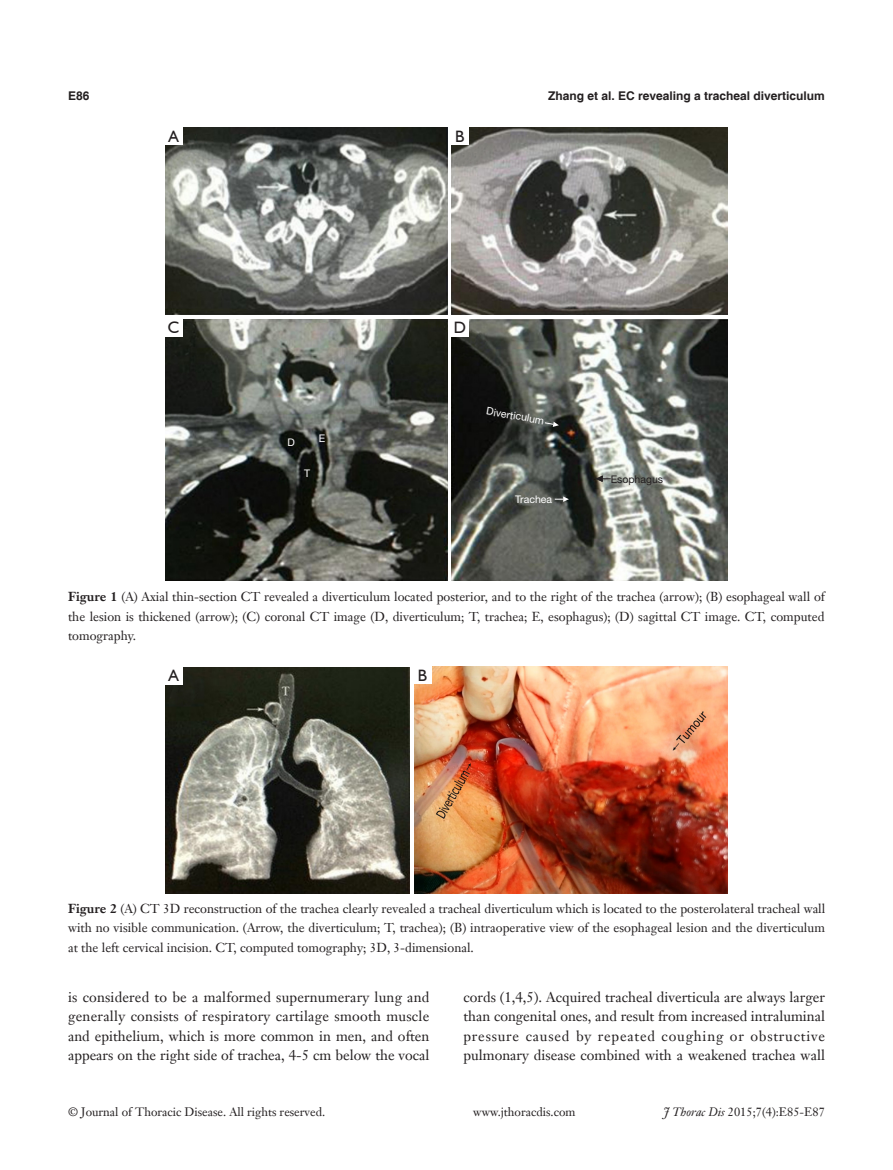
<style>
.page{position:relative;width:893px;height:1170px;background:#fff}
.page>*{position:absolute;margin:0;border:0;box-sizing:border-box;transform-origin:0 0}
.t1{font:16.5px "Humanist 521 BT";color:#231f20}
.t2{font:14.25px/19.5px "Janson Text LT";color:#231f20;text-align:justify}
.t3{font:12.75px/19.5px "Janson Text LT";color:#231f20;text-align:justify}
.t4{font:12px "Janson Text LT";color:#231f20}
.t5{font:700 12px "Helvetica";color:#231f20}
.t6{font:10.5px "Helvetica Neue LT Pro";color:#fff}
.t7{font:10.5px "Helvetica Neue LT Pro";color:#231f20}
.s1{font-weight:700}
.s2{font-style:italic}
</style>
<div class="page">
<img style="left:165px;top:667px;width:245px;height:226px">
<img style="left:414px;top:666px;width:314px;height:227px">
<div style="left:165px;top:667px;width:17px;height:17px;background:#fff"></div>
<div style="left:414px;top:666px;width:17px;height:18px;background:#fff"></div>
<img style="left:165px;top:128px;width:282px;height:187px">
<img style="left:451px;top:128px;width:277px;height:187px">
<img style="left:165px;top:319px;width:282px;height:261px">
<img style="left:451px;top:319px;width:277px;height:261px">
<div style="left:165px;top:128px;width:17px;height:17px;background:#fff"></div>
<div style="left:165px;top:319px;width:17px;height:17px;background:#fff"></div>
<div style="left:451px;top:128px;width:17px;height:17px;background:#fff"></div>
<div style="left:451px;top:319px;width:17px;height:17px;background:#fff"></div>
<svg style="left:555px;top:496px;width:14px;height:6px"></svg>
<svg style="left:596px;top:475px;width:15px;height:7px"></svg>
<svg style="left:544px;top:421px;width:15px;height:6px"></svg>
<p class="t5" style="left:68px;top:88px;width:23px">E86</p>
<p class="t5" style="left:548px;top:88px;width:278px">Zhang et al. EC revealing a tracheal diverticulum</p>
<p class="t1" style="left:169px;top:126px;width:12px">A</p>
<p class="t1" style="left:168px;top:317px;width:13px">C</p>
<p class="t6" style="left:287px;top:435px;width:9px">D</p>
<p class="t6" style="left:319px;top:432px;width:8px">E</p>
<p class="t6" style="left:304px;top:467px;width:8px">T</p>
<p class="t1" style="left:455px;top:126px;width:11px">B</p>
<p class="t1" style="left:454px;top:317px;width:14px">D</p>
<p class="t6" style="left:488px;top:404px;width:60px;rotate:10deg">Diverticulum</p>
<p class="t6" style="left:515px;top:492px;width:38px">Trachea</p>
<p class="t7" style="left:611px;top:472px;width:54px">Esophagus</p>
<p class="t3" style="left:68px;top:587px;width:758px"><span class="s1">Figure 1</span> (A) Axial thin-section CT revealed a diverticulum located posterior, and to the right of the trachea (arrow); (B) esophageal wall of the lesion is thickened (arrow); (C) coronal CT image (D, diverticulum; T, trachea; E, esophagus); (D) sagittal CT image. CT, computed tomography.</p>
<p class="t1" style="left:169px;top:665px;width:12px">A</p>
<p class="t1" style="left:418px;top:665px;width:11px">B</p>
<p class="t3" style="left:68px;top:898px;width:759px"><span class="s1">Figure 2</span> (A) CT 3D reconstruction of the trachea clearly revealed a tracheal diverticulum which is located to the posterolateral tracheal wall with no visible communication. (Arrow, the diverticulum; T, trachea); (B) intraoperative view of the esophageal lesion and the diverticulum at the left cervical incision. CT, computed tomography; 3D, 3-dimensional.</p>
<p class="t2" style="left:68px;top:986px;width:363px">is considered to be a malformed supernumerary lung and generally consists of respiratory cartilage smooth muscle and epithelium, which is more common in men, and often appears on the right side of trachea, 4-5 cm below the vocal</p>
<p class="t2" style="left:463px;top:986px;width:363px">cords (1,4,5). Acquired tracheal diverticula are always larger than congenital ones, and result from increased intraluminal pressure caused by repeated coughing or obstructive pulmonary disease combined with a weakened trachea wall</p>
<p class="t4" style="left:68px;top:1104px;width:259px">© Journal of Thoracic Disease. All rights reserved.</p>
<p class="t4" style="left:473px;top:1104px;width:104px">www.jthoracdis.com</p>
<p class="t4" style="left:664px;top:1104px;width:163px"><span class="s2">J Thorac Dis</span> 2015;7(4):E85-E87</p>
</div>
